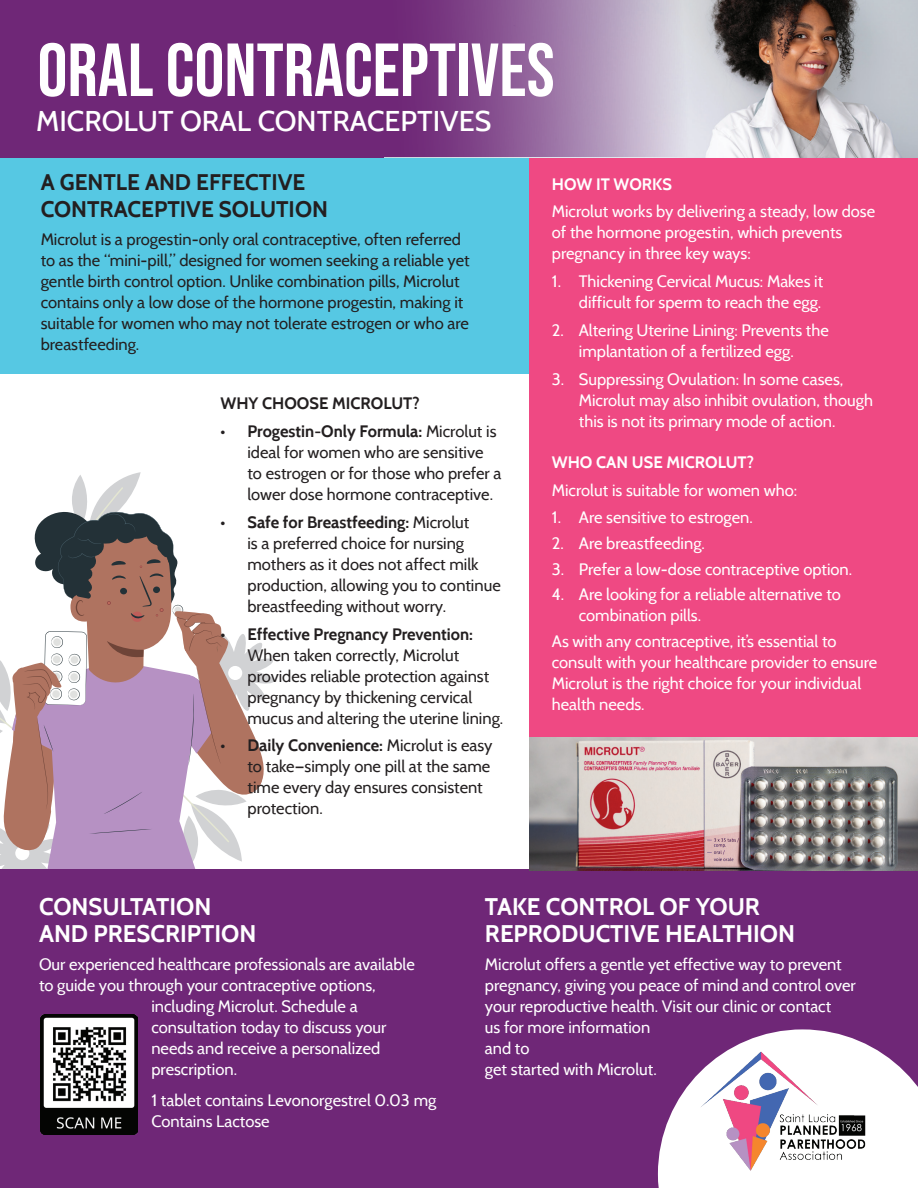
<style>
.page{position:relative;width:918px;height:1188px;background:#fff}
.page>*{position:absolute;margin:0;border:0;box-sizing:border-box;transform-origin:0 0}
.t1{font:75px "Bebas Neue";color:#fff}
.t2{font:500 28.5px "Cabin";color:#fff}
.t3{font:700 24px/27px "Cabin";color:#fff}
.t4{font:700 22.5px/27px "Cabin";color:#231f20}
.t5{font:16.5px/21px "Cabin";color:#fff}
.t6{font:16.5px/21px "Cabin";color:#231f20}
.t7{font:700 16.5px "Cabin";color:#231f20}
.t8{font:700 16.5px "Cabin";color:#fff}
.s1{font-weight:700}
</style>
<div class="page">
<svg style="left:0;top:472px;width:275px;height:398px"></svg>
<div style="left:0;top:91px;width:596px;height:283px;background:#56c8e3"></div>
<div style="left:529px;top:113px;width:389px;height:810px;background:#ef4983"></div>
<div style="left:0;top:870px;width:918px;height:318px;background:#6f2777"></div>
<div style="left:0;top:0;width:918px;height:157px;background:#6f2777"></div>
<img style="left:706px;top:0;width:212px;height:157px">
<svg style="left:427px;top:0;width:279px;height:157px;background:#a584af"></svg>
<img style="left:529px;top:738px;width:389px;height:133px">
<img style="left:41px;top:1014px;width:97px;height:121px">
<img style="left:48px;top:1023px;width:83px;height:82px">
<svg style="left:658px;top:1029px;width:260px;height:159px"></svg>
<img style="left:679px;top:1045px;width:227px;height:128px">
<h1 class="t1" style="left:38px;top:28px;width:519px">ORAL CONTRACEPTIVES</h1>
<h2 class="t2" style="left:36px;top:104px;width:457px">MICROLUT ORAL CONTRACEPTIVES</h2>
<h3 class="t4" style="left:41px;top:169px;width:289px">A GENTLE AND EFFECTIVE<br>CONTRACEPTIVE SOLUTION</h3>
<p class="t6" style="left:41px;top:229px;width:431px">Microlut is a progestin-only oral contraceptive, often referred to as the “mini-pill,” designed for women seeking a reliable yet gentle birth control option. Unlike combination pills, Microlut contains only a low dose of the hormone progestin, making it suitable for women who may not tolerate estrogen or who are breastfeeding.</p>
<p class="t7" style="left:221px;top:394px;width:201px">WHY CHOOSE MICROLUT?</p>
<p class="t6" style="left:247px;top:421px;width:255px;text-indent:-27px"><span class="s1">• PROGESTIN-ONLY FORMULA:</span> Microlut is ideal for women who are sensitive to estrogen or for those who prefer a lower dose hormone contraceptive.</p>
<p class="t6" style="left:247px;top:511px;width:255px;text-indent:-27px"><span class="s1">• SAFE FOR BREASTFEEDING:</span> Microlut<br>is a preferred choice for nursing mothers as it does not affect milk production, allowing you to continue breastfeeding without worry.</p>
<p class="t7" style="left:221px;top:624px;width:254px">• EFFECTIVE PREGNANCY PREVENTION:</p>
<p class="t6" style="left:247px;top:644px;width:257px">When taken correctly, Microlut provides reliable protection against pregnancy by thickening cervical mucus and altering the uterine lining.</p>
<p class="t6" style="left:247px;top:735px;width:247px;text-indent:-27px"><span class="s1">• DAILY CONVENIENCE:</span> Microlut is easy to take—simply one pill at the same time every day ensures consistent protection.</p>
<p class="t8" style="left:552px;top:174px;width:122px">HOW IT WORKS</p>
<p class="t5" style="left:552px;top:201px;width:325px">Microlut works by delivering a steady, low dose of the hormone progestin, which prevents pregnancy in three key ways:</p>
<p class="t5" style="left:552px;top:271px;width:273px;text-align:right">1. Thickening Cervical Mucus: Makes it difficult for sperm to reach the egg.</p>
<p class="t5" style="left:552px;top:320px;width:279px;text-align:center">2. Altering Uterine Lining: Prevents the implantation of a fertilized egg.</p>
<p class="t5" style="left:579px;top:368px;width:296px;text-indent:-27px">3. Suppressing Ovulation: In some cases,<br>Microlut may also inhibit ovulation, though this is not its primary mode of action.</p>
<p class="t8" style="left:552px;top:452px;width:204px">WHO CAN USE MICROLUT?</p>
<p class="t5" style="left:552px;top:479px;width:247px">Microlut is suitable for women who:</p>
<p class="t5" style="left:552px;top:507px;width:202px">1. Are sensitive to estrogen.</p>
<p class="t5" style="left:552px;top:533px;width:155px">2. Are breastfeeding.</p>
<p class="t5" style="left:552px;top:558px;width:302px">3. Prefer a low-dose contraceptive option.</p>
<p class="t5" style="left:579px;top:584px;width:264px;text-indent:-27px">4. Are looking for a reliable alternative to combination pills.</p>
<p class="t5" style="left:552px;top:630px;width:327px">As with any contraceptive, it’s essential to consult with your healthcare provider to ensure Microlut is the right choice for your individual health needs.</p>
<h3 class="t3" style="left:39px;top:893px;width:219px">CONSU LTATION<br>AND PRESCRIPTION</h3>
<p class="t5" style="left:39px;top:954px;width:377px">Our experienced healthcare professionals are available</p>
<p class="t5" style="left:39px;top:975px;width:338px">to guide you through your contraceptive options,</p>
<p class="t5" style="left:151px;top:996px;width:208px">including Microlut. Schedule a</p>
<p class="t5" style="left:151px;top:1017px;width:237px">consultation today to discuss your</p>
<p class="t5" style="left:151px;top:1038px;width:231px">needs and receive a personalized</p>
<p class="t5" style="left:151px;top:1059px;width:87px">prescription.</p>
<p class="t5" style="left:151px;top:1090px;width:287px">1 tablet contains Levonorgestrel 0.03 mg<br>Contains Lactose</p>
<h3 class="t3" style="left:485px;top:893px;width:312px">TAKE CONTROL OF YOUR<br>REPRODUCTIVE HEALTHION</h3>
<p class="t5" style="left:485px;top:954px;width:372px">Microlut offers a gentle yet effective way to prevent pregnancy, giving you peace of mind and control over your reproductive health. Visit our clinic or contact<br>us for more information<br>and to<br>get started with Microlut.</p>
</div>
